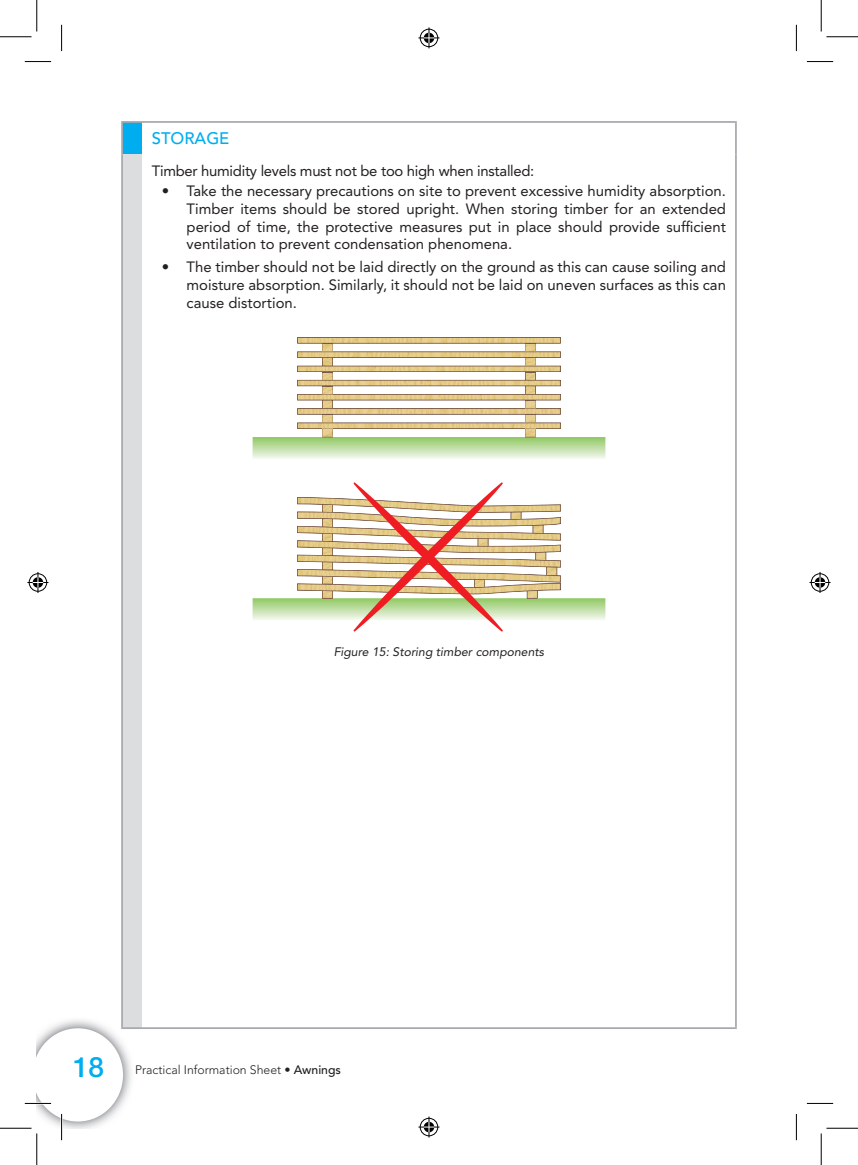
<style>
.page{position:relative;width:858px;height:1165px;background:#fff}
.page>*{position:absolute;margin:0;border:0;box-sizing:border-box;transform-origin:0 0}
.t1{font:500 28px "Helvetica Neue LT Std";color:#00aeef}
.t2{font:500 16.62px "Avenir LT Std";color:#00aeef}
.t3{font:14.88px/17.8px "Avenir LT Std";color:#231f20;text-align:justify}
.t4{font:14.88px "Avenir LT Std";letter-spacing:-.02em;color:#231f20}
.t5{font:300 12.25px "Avenir LT Std";color:#231f20}
.t6{font:italic 12.25px "Avenir LT Std";color:#231f20}
.s1{font-weight:500}
</style>
<div class="page">
<img style="left:50px;top:1020px;width:81px;height:84px">
<div style="left:122px;top:122px;width:20px;height:32px;background:#00aeef"></div>
<div style="left:122px;top:154px;width:20px;height:874px;background:#dcdddf"></div>
<hr style="left:734px;top:123px;width:2px;height:31px;background:#a8a9ad">
<hr style="left:121px;top:121px;width:21px;height:2px;background:#a8a9ad">
<hr style="left:121px;top:123px;width:2px;height:31px;background:#a8a9ad">
<hr style="left:142px;top:121px;width:594px;height:2px;background:#a8a9ad">
<hr style="left:121px;top:154px;width:2px;height:873px;background:#a8a9ad">
<hr style="left:734px;top:154px;width:2px;height:873px;background:#a8a9ad">
<hr style="left:121px;top:1027px;width:21px;height:2px;background:#a8a9ad">
<hr style="left:142px;top:1027px;width:594px;height:2px;background:#a8a9ad">
<svg style="left:252px;top:337px;width:353px;height:122px"></svg>
<svg style="left:252px;top:482px;width:353px;height:149px"></svg>
<svg style="left:25px;top:61px;width:26px;height:1px"></svg>
<svg style="left:806px;top:61px;width:26px;height:1px"></svg>
<svg style="left:806px;top:1103px;width:26px;height:1px"></svg>
<svg style="left:61px;top:25px;width:1px;height:26px"></svg>
<svg style="left:25px;top:1028px;width:98px;height:112px"></svg>
<svg style="left:795px;top:25px;width:1px;height:26px"></svg>
<svg style="left:795px;top:1114px;width:1px;height:26px"></svg>
<hr style="left:0;top:1127px;width:32px;height:2px;background:#fff">
<hr style="left:36px;top:1133px;width:2px;height:32px;background:#fff">
<hr style="left:0;top:36px;width:32px;height:1px;background:#000">
<hr style="left:826px;top:36px;width:31px;height:1px;background:#000">
<hr style="left:0;top:1128px;width:32px;height:1px;background:#000">
<hr style="left:826px;top:1128px;width:31px;height:1px;background:#000">
<hr style="left:36px;top:0;width:1px;height:32px;background:#000">
<hr style="left:36px;top:1133px;width:1px;height:32px;background:#000">
<hr style="left:820px;top:0;width:1px;height:32px;background:#000">
<hr style="left:820px;top:1133px;width:1px;height:32px;background:#000">
<svg style="left:418px;top:27px;width:21px;height:21px"></svg>
<svg style="left:418px;top:1116px;width:21px;height:21px"></svg>
<svg style="left:27px;top:572px;width:21px;height:21px"></svg>
<svg style="left:809px;top:572px;width:21px;height:21px"></svg>
<p class="t2" style="left:152px;top:129px;width:79px">STORAGE</p>
<p class="t4" style="left:152px;top:162px;width:384px">Timber humidity levels must not be too high when installed:</p>
<p class="t3" style="left:186px;top:182px;width:541px;text-indent:-25px">• Take the necessary precautions on site to prevent excessive humidity absorption.<br>Timber items should be stored upright. When storing timber for an extended period of time, the protective measures put in place should provide sufficient ventilation to prevent condensation phenomena.</p>
<p class="t3" style="left:186px;top:258px;width:541px;text-indent:-25px">• The timber should not be laid directly on the ground as this can cause soiling and moisture absorption. Similarly, it should not be laid on uneven surfaces as this can cause distortion.</p>
<p class="t6" style="left:333px;top:644px;width:212px">Figure 15: Storing timber components</p>
<h1 class="t1" style="left:73px;top:1050px;width:32px">18</h1>
<p class="t5" style="left:135px;top:1063px;width:207px">Practical Information Sheet • <span class="s1">Awnings</span></p>
</div>
